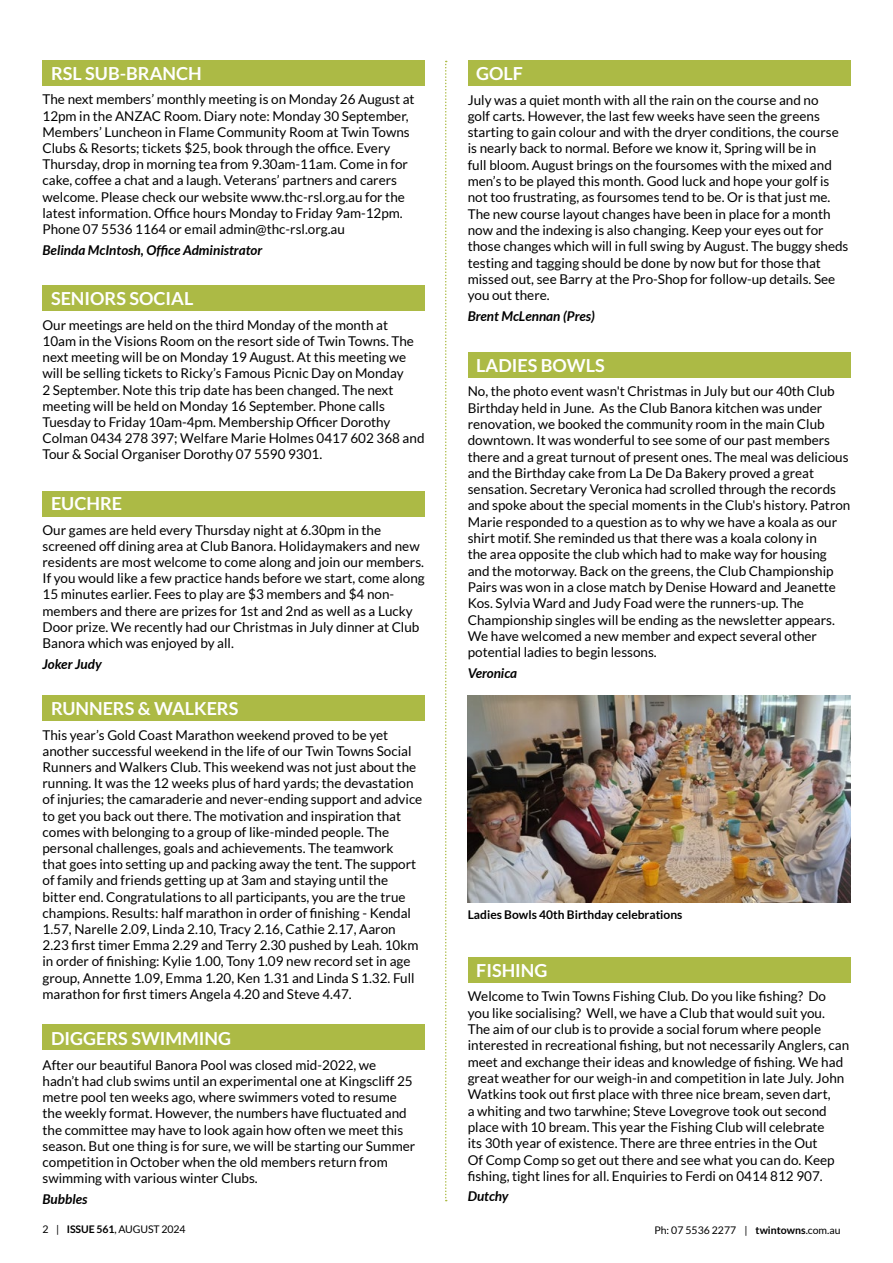
<style>
.page{position:relative;width:893px;height:1263px;background:#fff}
.page>*{position:absolute;margin:0;border:0;box-sizing:border-box;transform-origin:0 0}
.t1{font:700 18px "Lato";color:#fff}
.t2{font:13.5px/16.2px "Lato";color:#000}
.t3{font:italic 700 13.5px "Lato";color:#000}
.t4{font:700 12px "Lato";color:#000}
.t5{font:10.5px "Lato";color:#000}
.s1{font-weight:700}
</style>
<div class="page">
<div style="left:43px;top:285px;width:382px;height:26px;background:#acba45"></div>
<div style="left:43px;top:1025px;width:382px;height:25px;background:#acba45"></div>
<div style="left:43px;top:61px;width:382px;height:25px;background:#acba45"></div>
<div style="left:468px;top:352px;width:382px;height:26px;background:#acba45"></div>
<div style="left:468px;top:957px;width:382px;height:26px;background:#acba45"></div>
<div style="left:43px;top:695px;width:382px;height:26px;background:#acba45"></div>
<div style="left:43px;top:491px;width:382px;height:25px;background:#acba45"></div>
<div style="left:468px;top:61px;width:382px;height:25px;background:#acba45"></div>
<svg style="left:445px;top:61px;width:2px;height:1140px"></svg>
<img style="left:468px;top:695px;width:382px;height:207px">
<h1 class="t1" style="left:51px;top:63px;width:152px">RSL SUB-BRANCH</h1>
<p class="t2" style="left:43px;top:91px;width:374px">The next members’ monthly meeting is on Monday 26 August at 12pm in the ANZAC Room. Diary note: Monday 30 September, Members’ Luncheon in Flame Community Room at Twin Towns Clubs &amp; Resorts; tickets $25, book through the office. Every Thursday, drop in morning tea from 9.30am-11am. Come in for cake, coffee a chat and a laugh. Veterans’ partners and carers welcome. Please check our website www.thc-rsl.org.au for the latest information. Office hours Monday to Friday 9am-12pm.<br>Phone 07 5536 1164 or email admin@thc-rsl.org.au</p>
<p class="t3" style="left:43px;top:242px;width:221px">Belinda McIntosh, Office Administrator</p>
<h1 class="t1" style="left:51px;top:288px;width:144px">SENIORS SOCIAL</h1>
<p class="t2" style="left:43px;top:317px;width:383px">Our meetings are held on the third Monday of the month at 10am in the Visions Room on the resort side of Twin Towns. The next meeting will be on Monday 19 August. At this meeting we will be selling tickets to Ricky’s Famous Picnic Day on Monday<br>2 September. Note this trip date has been changed. The next meeting will be held on Monday 16 September. Phone calls Tuesday to Friday 10am-4pm. Membership Officer Dorothy Colman 0434 278 397; Welfare Marie Holmes 0417 602 368 and Tour &amp; Social Organiser Dorothy 07 5590 9301.</p>
<h1 class="t1" style="left:51px;top:493px;width:73px">EUCHRE</h1>
<p class="t2" style="left:43px;top:522px;width:384px">Our games are held every Thursday night at 6.30pm in the screened off dining area at Club Banora. Holidaymakers and new residents are most welcome to come along and join our members.<br>If you would like a few practice hands before we start, come along 15 minutes earlier. Fees to play are $3 members and $4 non&shy;members and there are prizes for 1st and 2nd as well as a Lucky Door prize. We recently had our Christmas in July dinner at Club Banora which was enjoyed by all.</p>
<p class="t3" style="left:43px;top:656px;width:61px">Joker Judy</p>
<h1 class="t1" style="left:51px;top:698px;width:189px">RUNNERS &amp; WALKERS</h1>
<p class="t2" style="left:43px;top:726px;width:381px">This year’s Gold Coast Marathon weekend proved to be yet another successful weekend in the life of our Twin Towns Social Runners and Walkers Club. This weekend was not just about the running. It was the 12 weeks plus of hard yards; the devastation of injuries; the camaraderie and never-ending support and advice to get you back out there. The motivation and inspiration that comes with belonging to a group of like-minded people. The personal challenges, goals and achievements. The teamwork<br>that goes into setting up and packing away the tent. The support of family and friends getting up at 3am and staying until the bitter end. Congratulations to all participants, you are the true champions. Results: half marathon in order of finishing - Kendal 1.57, Narelle 2.09, Linda 2.10, Tracy 2.16, Cathie 2.17, Aaron 2.23 first timer Emma 2.29 and Terry 2.30 pushed by Leah. 10km in order of finishing: Kylie 1.00, Tony 1.09 new record set in age group, Annette 1.09, Emma 1.20, Ken 1.31 and Linda S 1.32. Full marathon for first timers Angela 4.20 and Steve 4.47.</p>
<h1 class="t1" style="left:51px;top:1028px;width:182px">DIGGERS SWIMMING</h1>
<p class="t2" style="left:43px;top:1057px;width:374px">After our beautiful Banora Pool was closed mid-2022, we hadn’t had club swims until an experimental one at Kingscliff 25 metre pool ten weeks ago, where swimmers voted to resume the weekly format. However, the numbers have fluctuated and the committee may have to look again how often we meet this season. But one thing is for sure, we will be starting our Summer competition in October when the old members return from swimming with various winter Clubs.</p>
<p class="t3" style="left:43px;top:1191px;width:46px">Bubbles</p>
<h1 class="t1" style="left:476px;top:63px;width:48px">GOLF</h1>
<p class="t2" style="left:468px;top:91px;width:382px">July was a quiet month with all the rain on the course and no<br>golf carts. However, the last few weeks have seen the greens starting to gain colour and with the dryer conditions, the course is nearly back to normal. Before we know it, Spring will be in<br>full bloom. August brings on the foursomes with the mixed and men’s to be played this month. Good luck and hope your golf is not too frustrating, as foursomes tend to be. Or is that just me.<br>The new course layout changes have been in place for a month now and the indexing is also changing. Keep your eyes out for those changes which will in full swing by August. The buggy sheds testing and tagging should be done by now but for those that missed out, see Barry at the Pro-Shop for follow-up details. See you out there.</p>
<p class="t3" style="left:468px;top:308px;width:129px">Brent McLennan (Pres)</p>
<h1 class="t1" style="left:476px;top:355px;width:130px">LADIES BOWLS</h1>
<p class="t2" style="left:468px;top:383px;width:384px">No, the photo event wasn't Christmas in July but our 40th Club Birthday held in June. As the Club Banora kitchen was under renovation, we booked the community room in the main Club downtown. It was wonderful to see some of our past members there and a great turnout of present ones. The meal was delicious and the Birthday cake from La De Da Bakery proved a great sensation. Secretary Veronica had scrolled through the records and spoke about the special moments in the Club's history. Patron Marie responded to a question as to why we have a koala as our shirt motif. She reminded us that there was a koala colony in<br>the area opposite the club which had to make way for housing and the motorway. Back on the greens, the Club Championship Pairs was won in a close match by Denise Howard and Jeanette Kos. Sylvia Ward and Judy Foad were the runners-up. The Championship singles will be ending as the newsletter appears.<br>We have welcomed a new member and expect several other potential ladies to begin lessons.</p>
<p class="t3" style="left:468px;top:665px;width:51px">Veronica</p>
<p class="t4" style="left:468px;top:908px;width:216px">Ladies Bowls 40th Birthday celebrations</p>
<h1 class="t1" style="left:476px;top:960px;width:73px">FISHING</h1>
<p class="t2" style="left:468px;top:988px;width:383px">Welcome to Twin Towns Fishing Club. Do you like fishing? Do you like socialising? Well, we have a Club that would suit you.<br>The aim of our club is to provide a social forum where people interested in recreational fishing, but not necessarily Anglers, can meet and exchange their ideas and knowledge of fishing. We had great weather for our weigh-in and competition in late July. John Watkins took out first place with three nice bream, seven dart,<br>a whiting and two tarwhine; Steve Lovegrove took out second place with 10 bream. This year the Fishing Club will celebrate<br>its 30th year of existence. There are three entries in the Out<br>Of Comp Comp so get out there and see what you can do. Keep fishing, tight lines for all. Enquiries to Ferdi on 0414 812 907.</p>
<p class="t3" style="left:468px;top:1189px;width:42px">Dutchy</p>
<p class="t5" style="left:43px;top:1224px;width:144px">2 | <span class="s1">ISSUE 561</span>, AUGUST 2024</p>
<p class="t5" style="left:654px;top:1224px;width:188px">Ph: 07 5536 2277 | <span class="s1">twintowns</span>.com.au</p>
</div>
